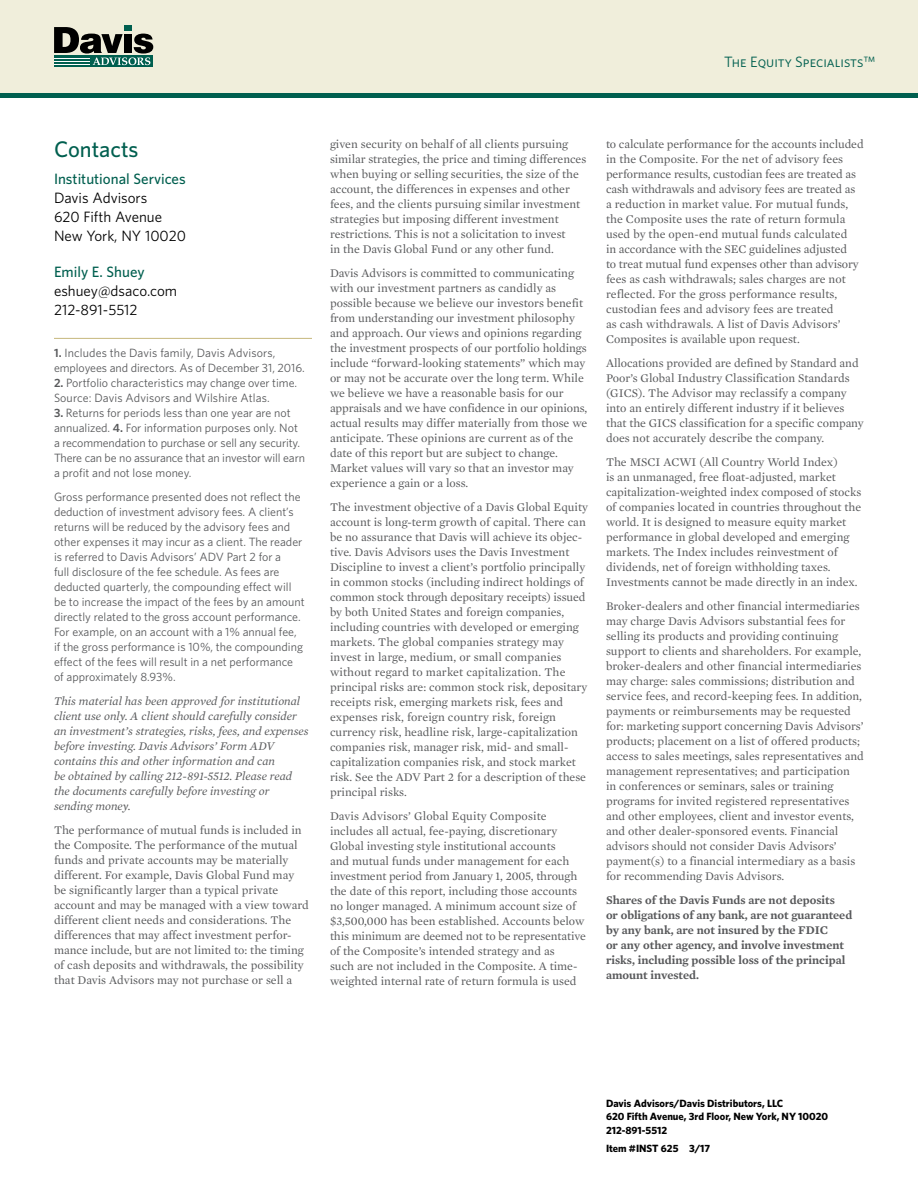
<style>
.page{position:relative;width:918px;height:1188px;background:#fff}
.page>*{position:absolute;margin:0;border:0;box-sizing:border-box;transform-origin:0 0}
.t1{font:500 22.5px "Whitney";color:#005f4f}
.t2{font:15px/18.8px "Whitney";color:#000}
.t3{font:15px "Whitney";color:#005f4f}
.Disclosure{font:12px/15px "Mercury Text G1";color:#58595b}
.After_Footnotes{font:12px/15px "Whitney";color:#58595b}
.Footnote_first{font:12px/15px "Whitney";color:#58595b}
.Disclosure-2{font:italic 12px/15px "Mercury Text G1";color:#58595b}
.Disclosure-3{font:600 12px/15px "Mercury Text G4";color:#58595b}
.t4{font:700 10.5px/13.5px "Whitney";color:#000}
.s1{font-weight:500;color:#005f4f}
.s2{font-weight:600}
</style>
<div class="page">
<div style="left:0;top:0;width:918px;height:94px;background:#f0eedb"></div>
<hr style="left:0;top:94px;width:918px;height:4px;background:#005f4f">
<div style="left:124px;top:25px;width:8px;height:6px;background:#005f4f"></div>
<div style="left:54px;top:56px;width:99px;height:11px;background:#005f4f"></div>
<svg style="left:54px;top:27px;width:99px;height:38px"></svg>
<hr style="left:54px;top:338px;width:258px;height:1px;background:#ccbf8b">
<p class="t3" style="left:724px;top:52px;width:153px">The Equity Specialists™</p>
<p class="t1" style="left:54px;top:134px;width:86px">Contacts</p>
<p class="t2" style="left:54px;top:170px;width:134px"><span class="s1">Institutional Services<br></span>Davis Advisors<br>620 Fifth Avenue<br>New York, NY 10020</p>
<p class="t2" style="left:54px;top:263px;width:125px"><span class="s1">Emily E. Shuey </span>eshuey@dsaco.com<br>212-891-5512</p>
<p class="Footnote_first" style="left:54px;top:345px;width:252px"><span class="s2">1.</span> Includes the Davis family, Davis Advisors, employees and directors. As of December 31, 2016.</p>
<p class="Footnote_first" style="left:54px;top:375px;width:245px"><span class="s2">2.</span> Portfolio characteristics may change over time.<br>Source: Davis Advisors and Wilshire Atlas.</p>
<p class="Footnote_first" style="left:54px;top:405px;width:252px"><span class="s2">3.</span> Returns for periods less than one year are not annualized. <span class="s2">4.</span> For information purposes only. Not a recommendation to purchase or sell any security.<br>There can be no assurance that an investor will earn a profit and not lose money.</p>
<p class="After_Footnotes" style="left:54px;top:489px;width:252px">Gross performance presented does not reflect the deduction of investment advisory fees. A client’s returns will be reduced by the advisory fees and other expenses it may incur as a client. The reader is referred to Davis Advisors’ ADV Part 2 for a<br>full disclosure of the fee schedule. As fees are deducted quarterly, the compounding effect will be to increase the impact of the fees by an amount directly related to the gross account performance.<br>For example, on an account with a 1% annual fee, if the gross performance is 10%, the compounding effect of the fees will result in a net performance of approximately 8.93%.</p>
<p class="Disclosure-2" style="left:54px;top:693px;width:256px">This material has been approved for institutional client use only. A client should carefully consider an investment’s strategies, risks, fees, and expenses before investing. Davis Advisors’ Form ADV contains this and other information and can<br>be obtained by calling 212-891-5512. Please read the documents carefully before investing or sending money.</p>
<p class="Disclosure" style="left:54px;top:822px;width:256px">The performance of mutual funds is included in the Composite. The performance of the mutual funds and private accounts may be materially different. For example, Davis Global Fund may be significantly larger than a typical private account and may be managed with a view toward different client needs and considerations. The differences that may affect investment perfor&shy;mance include, but are not limited to: the timing of cash deposits and withdrawals, the possibility that Davis Advisors may not purchase or sell a</p>
<p class="Disclosure" style="left:330px;top:136px;width:258px">given security on behalf of all clients pursuing similar strategies, the price and timing differences when buying or selling securities, the size of the account, the differences in expenses and other fees, and the clients pursuing similar investment strategies but imposing different investment restrictions. This is not a solicitation to invest<br>in the Davis Global Fund or any other fund.</p>
<p class="Disclosure" style="left:330px;top:265px;width:259px">Davis Advisors is committed to communicating with our investment partners as candidly as possible because we believe our investors benefit from understanding our investment philosophy and approach. Our views and opinions regarding the investment prospects of our portfolio holdings include “forward-looking statements” which may or may not be accurate over the long term. While we believe we have a reasonable basis for our appraisals and we have confidence in our opinions, actual results may differ materially from those we anticipate. These opinions are current as of the date of this report but are subject to change.<br>Market values will vary so that an investor may experience a gain or a loss.</p>
<p class="Disclosure" style="left:330px;top:499px;width:259px">The investment objective of a Davis Global Equity account is long-term growth of capital. There can be no assurance that Davis will achieve its objec&shy;tive. Davis Advisors uses the Davis Investment Discipline to invest a client’s portfolio principally in common stocks (including indirect holdings of common stock through depositary receipts) issued by both United States and foreign companies, including countries with developed or emerging markets. The global companies strategy may invest in large, medium, or small companies without regard to market capitalization. The principal risks are: common stock risk, depositary receipts risk, emerging markets risk, fees and expenses risk, foreign country risk, foreign currency risk, headline risk, large-capitalization companies risk, manager risk, mid- and small&shy;capitalization companies risk, and stock market risk. See the ADV Part 2 for a description of these principal risks.</p>
<p class="Disclosure" style="left:330px;top:808px;width:258px">Davis Advisors’ Global Equity Composite includes all actual, fee-paying, discretionary Global investing style institutional accounts<br>and mutual funds under management for each investment period from January 1, 2005, through the date of this report, including those accounts no longer managed. A minimum account size of $3,500,000 has been established. Accounts below this minimum are deemed not to be representative of the Composite’s intended strategy and as<br>such are not included in the Composite. A time&shy;weighted internal rate of return formula is used</p>
<p class="Disclosure" style="left:606px;top:136px;width:259px">to calculate performance for the accounts included in the Composite. For the net of advisory fees performance results, custodian fees are treated as cash withdrawals and advisory fees are treated as a reduction in market value. For mutual funds, the Composite uses the rate of return formula used by the open-end mutual funds calculated<br>in accordance with the SEC guidelines adjusted<br>to treat mutual fund expenses other than advisory fees as cash withdrawals; sales charges are not reflected. For the gross performance results, custodian fees and advisory fees are treated<br>as cash withdrawals. A list of Davis Advisors’ Composites is available upon request.</p>
<p class="Disclosure" style="left:606px;top:355px;width:259px">Allocations provided are defined by Standard and Poor’s Global Industry Classification Standards (GICS). The Advisor may reclassify a company into an entirely different industry if it believes that the GICS classification for a specific company does not accurately describe the company.</p>
<p class="Disclosure" style="left:606px;top:454px;width:257px">The MSCI ACWI (All Country World Index)<br>is an unmanaged, free float-adjusted, market capitalization-weighted index composed of stocks of companies located in countries throughout the world. It is designed to measure equity market performance in global developed and emerging markets. The Index includes reinvestment of dividends, net of foreign withholding taxes.<br>Investments cannot be made directly in an index.</p>
<p class="Disclosure" style="left:606px;top:598px;width:259px">Broker-dealers and other financial intermediaries may charge Davis Advisors substantial fees for selling its products and providing continuing support to clients and shareholders. For example, broker-dealers and other financial intermediaries may charge: sales commissions; distribution and service fees, and record-keeping fees. In addition, payments or reimbursements may be requested for: marketing support concerning Davis Advisors’ products; placement on a list of offered products; access to sales meetings, sales representatives and management representatives; and participation<br>in conferences or seminars, sales or training programs for invited registered representatives and other employees, client and investor events, and other dealer-sponsored events. Financial advisors should not consider Davis Advisors’ payment(s) to a financial intermediary as a basis for recommending Davis Advisors.</p>
<p class="Disclosure-3" style="left:606px;top:892px;width:248px">Shares of the Davis Funds are not deposits<br>or obligations of any bank, are not guaranteed by any bank, are not insured by the FDIC<br>or any other agency, and involve investment risks, including possible loss of the principal amount invested.</p>
<p class="t4" style="left:606px;top:1096px;width:224px">Davis Advisors/Davis Distributors, LLC<br>620 Fifth Avenue, 3rd Floor, New York, NY 10020<br>212-891-5512</p>
<p class="t4" style="left:606px;top:1141px;width:106px">Item #INST 625 3/17</p>
</div>
